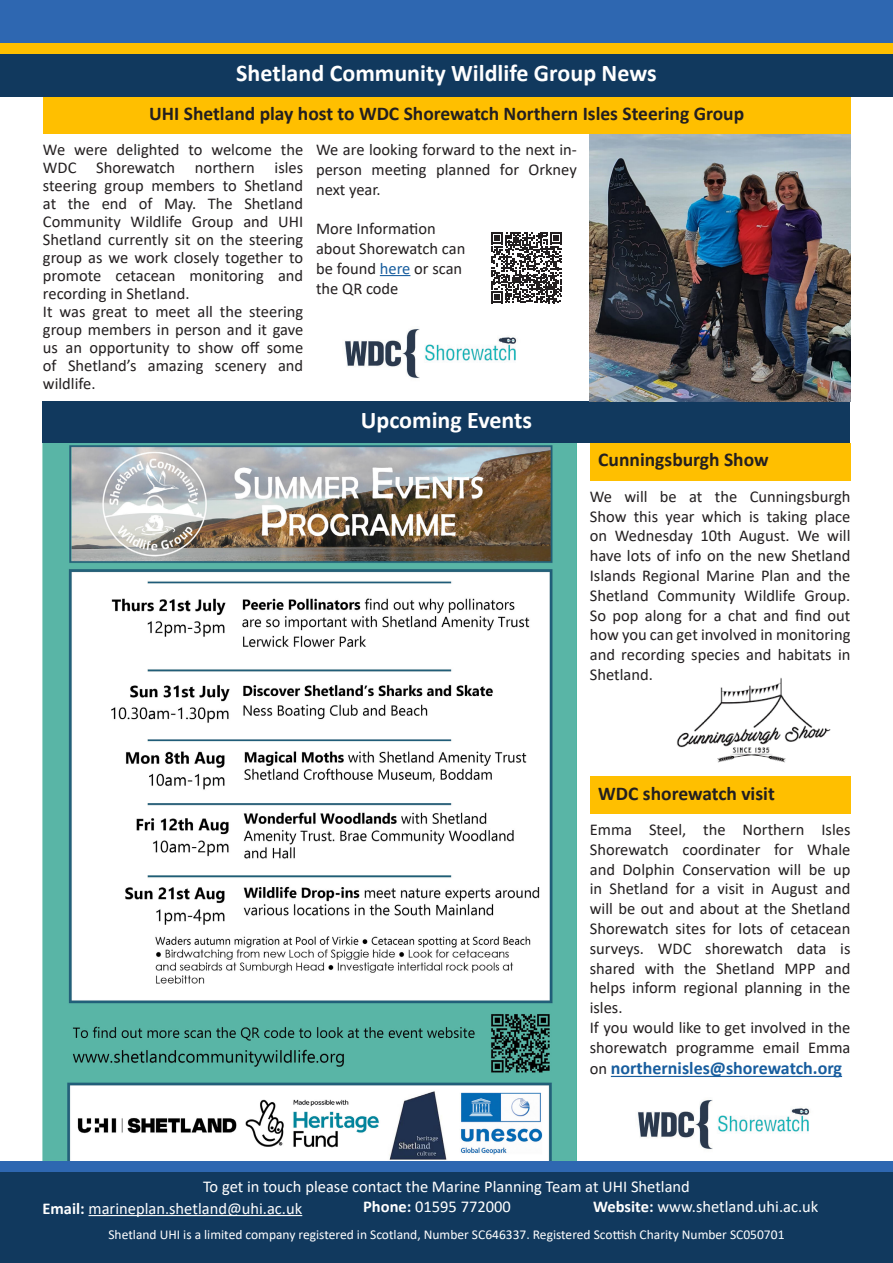
<style>
.page{position:relative;width:893px;height:1263px;background:#fff}
.page>*{position:absolute;margin:0;border:0;box-sizing:border-box;transform-origin:0 0}
.t1{font:700 24px "Calibri";color:#fff}
.t2{font:700 19.5px "Calibri";color:#231f20}
.t3{font:700 18px "Calibri";color:#175d9e}
.t4{font:16.5px/19.8px "Calibri";color:#231f20;text-align:justify}
.t5{font:16.5px "Calibri";color:#fff}
.t6{font:13.5px "Calibri";color:#fff}
.s1{color:#175d9e}
.s2{font-weight:400;font-size:16.5px;color:#231f20}
.s3{font-weight:700}
</style>
<div class="page">
<div style="left:0;top:0;width:893px;height:49px;background:#2e67b1"></div>
<div style="left:0;top:43px;width:893px;height:11px;background:#ffbf00"></div>
<div style="left:0;top:1171px;width:893px;height:92px;background:#11395e"></div>
<div style="left:0;top:1161px;width:893px;height:10px;background:#2e67b1"></div>
<hr style="left:89px;top:1215px;width:213px;height:1px;background:#fff">
<hr style="left:0;top:311px;width:1px;height:49px;background:#2e67b1">
<div style="left:43px;top:401px;width:807px;height:42px;background:#11395e"></div>
<img style="left:43px;top:444px;width:534px;height:717px">
<div style="left:590px;top:776px;width:260px;height:38px;background:#ffbf00"></div>
<hr style="left:611px;top:1076px;width:231px;height:1px;background:#175d9e">
<div style="left:590px;top:443px;width:260px;height:38px;background:#ffbf00"></div>
<img style="left:676px;top:678px;width:155px;height:85px">
<div style="left:43px;top:96px;width:807px;height:38px;background:#ffbf00"></div>
<div style="left:0;top:54px;width:893px;height:42px;background:#11395e"></div>
<hr style="left:380px;top:275px;width:30px;height:1px;background:#175d9e">
<img style="left:590px;top:134px;width:260px;height:267px">
<img style="left:638px;top:1100px;width:172px;height:49px">
<svg style="left:491px;top:232px;width:71px;height:71px"></svg>
<img style="left:345px;top:329px;width:172px;height:49px">
<p class="t1" style="left:236px;top:56px;width:422px">Shetland Community Wildlife Group News</p>
<p class="t2" style="left:149px;top:99px;width:597px">UHI Shetland play host to WDC Shorewatch Northern Isles Steering Group</p>
<p class="t4" style="left:43px;top:140px;width:262px;line-height:18px">We were delighted to welcome the WDC Shorewatch northern isles steering group members to Shetland at the end of May. The Shetland Community Wildlife Group and UHI Shetland currently sit on the steering group as we work closely together to promote cetacean monitoring and recording in Shetland.</p>
<p class="t4" style="left:43px;top:302px;width:262px;line-height:18px">It was great to meet all the steering group members in person and it gave us an opportunity to show off some of Shetland’s amazing scenery and wildlife.</p>
<p class="t4" style="left:316px;top:139px;width:262px">We are looking forward to the next in&shy;person meeting planned for Orkney next year.</p>
<p class="t4" style="left:316px;top:218px;width:151px;text-align:left">More Information about Shorewatch can be found <span class="s1">here</span> or scan the QR code</p>
<p class="t1" style="left:361px;top:403px;width:173px">Upcoming Events</p>
<p class="t2" style="left:598px;top:446px;width:172px">Cunningsburgh Show</p>
<p class="t4" style="left:590px;top:486px;width:262px">We will be at the Cunningsburgh Show this year which is taking place on Wednesday 10th August. We will have lots of info on the new Shetland Islands Regional Marine Plan and the Shetland Community Wildlife Group.<br>So pop along for a chat and find out how you can get involved in monitoring and recording species and habitats in Shetland.</p>
<p class="t2" style="left:598px;top:779px;width:178px">WDC shorewatch visit</p>
<p class="t4" style="left:590px;top:819px;width:262px">Emma Steel, the Northern Isles Shorewatch coordinater for Whale and Dolphin Conservation will be up in Shetland for a visit in August and will be out and about at the Shetland Shorewatch sites for lots of cetacean surveys. WDC shorewatch data is shared with the Shetland MPP and helps inform regional planning in the isles.</p>
<p class="t4" style="left:590px;top:1017px;width:262px">If you would like to get involved in the shorewatch programme email Emma</p>
<p class="t3" style="left:590px;top:1056px;width:254px"><span class="s2">on</span> northernisles@shorewatch.org</p>
<p class="t5" style="left:203px;top:1175px;width:488px">To get in touch please contact the Marine Planning Team at UHI Shetland</p>
<p class="t6" style="left:108px;top:1225px;width:677px">Shetland UHI is a limited company registered in Scotland, Number SC646337. Registered Scottish Charity Number SC050701</p>
<p class="t5" style="left:593px;top:1195px;width:227px"><span class="s3">Website:</span> www.shetland.uhi.ac.uk</p>
<p class="t5" style="left:43px;top:1197px;width:261px"><span class="s3">Email:</span> marineplan.shetland@uhi.ac.uk</p>
<p class="t5" style="left:363px;top:1195px;width:149px"><span class="s3">Phone:</span> 01595 772000</p>
</div>
